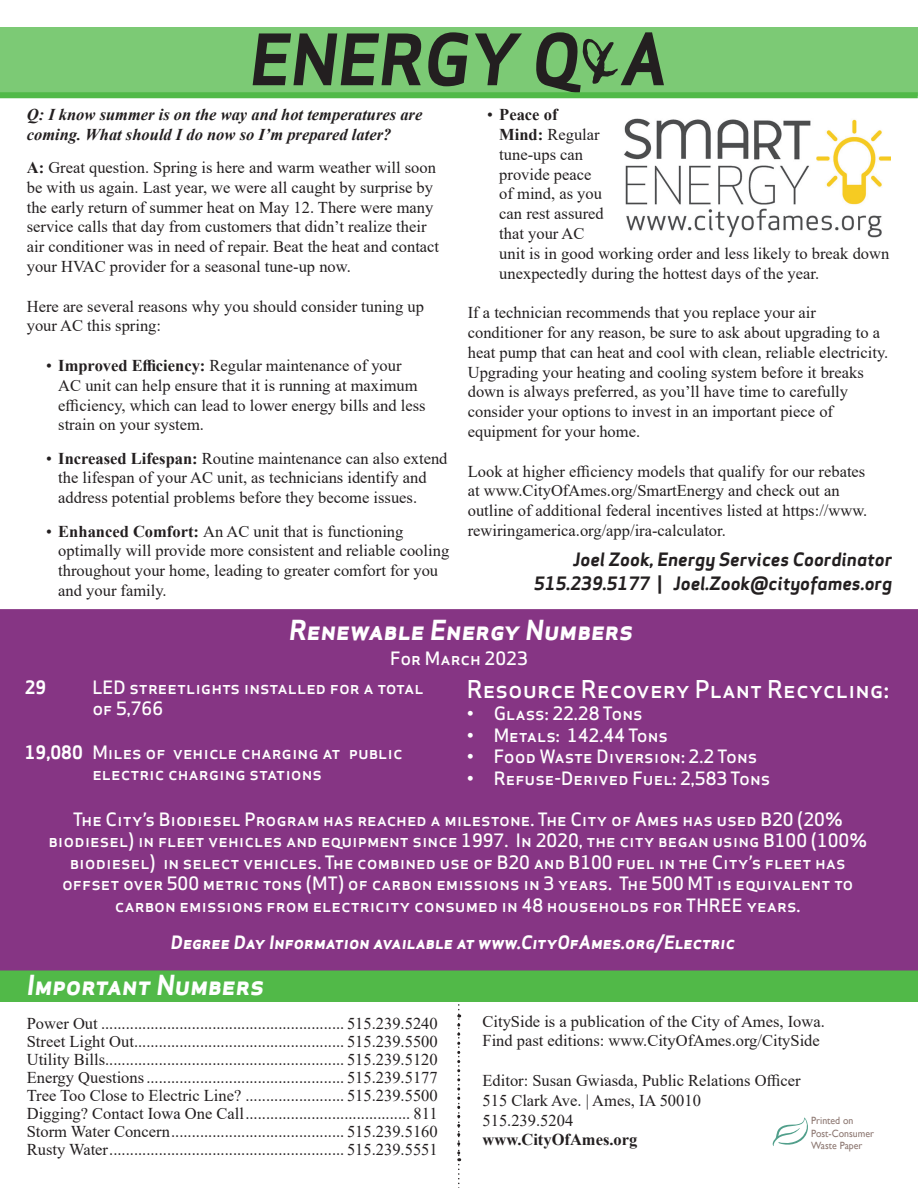
<style>
.page{position:relative;width:918px;height:1188px;background:#fff}
.page>*{position:absolute;margin:0;border:0;box-sizing:border-box;transform-origin:0 0}
.t1{font:italic 700 69px "Apex Sans";color:#231f20}
.t2{font:italic 700 27px "Apex Sans";color:#fff}
.t3{font:500 24px "Apex Sans";color:#fff}
.t4{font:500 18px/21.6px "Apex Sans";color:#fff}
.t5{font:italic 700 18px "Apex Sans";color:#231f20}
.t6{font:italic 700 18px "Apex Sans";color:#fff}
.t7{font:700 18px "Apex Sans";color:#fff}
.t8{font:16.5px/19.8px "Times New Roman";color:#231f20}
.t9{font:italic 700 16.5px/19.8px "Times New Roman";color:#231f20}
.t10{font:700 16.5px "Times New Roman";color:#231f20}
.t11{font:10.5px/12.6px "Gill Sans";color:#8d7872;scale:.94 1}
.s1{font-family:"Mistral";font-weight:400;font-style:normal}
.s2{font-weight:700}
.s3{font-style:normal}
</style>
<div class="page">
<img style="left:624px;top:118px;width:267px;height:120px">
<div style="left:0;top:27px;width:918px;height:68px;background:#7cca75"></div>
<div style="left:0;top:92px;width:918px;height:6px;background:#51b948"></div>
<svg style="left:772px;top:1118px;width:36px;height:28px"></svg>
<div style="left:0;top:970px;width:918px;height:32px;background:#51b948"></div>
<svg style="left:457px;top:1004px;width:3px;height:184px"></svg>
<div style="left:0;top:609px;width:918px;height:361px;background:#863584"></div>
<p class="t1" style="left:250px;top:15px;width:419px">ENERGY Q<span class="s1">&amp;</span>A</p>
<p class="t9" style="left:27px;top:104px;width:397px">Q: I know summer is on the way and hot temperatures are coming. What should I do now so I’m prepared later?</p>
<p class="t8" style="left:27px;top:157px;width:414px"><span class="s2">A:</span> Great question. Spring is here and warm weather will soon be with us again. Last year, we were all caught by surprise by the early return of summer heat on May 12. There were many service calls that day from customers that didn’t realize their air conditioner was in need of repair. Beat the heat and contact your HVAC provider for a seasonal tune-up now.</p>
<p class="t8" style="left:27px;top:296px;width:399px">Here are several reasons why you should consider tuning up your AC this spring:</p>
<p class="t8" style="left:58px;top:355px;width:369px;text-indent:-12px">• <span class="s2">Improved Efficiency:</span> Regular maintenance of your AC unit can help ensure that it is running at maximum efficiency, which can lead to lower energy bills and less strain on your system.</p>
<p class="t8" style="left:58px;top:448px;width:391px;text-indent:-12px">• <span class="s2">Increased Lifespan:</span> Routine maintenance can also extend the lifespan of your AC unit, as technicians identify and address potential problems before they become issues.</p>
<p class="t8" style="left:58px;top:521px;width:392px;text-indent:-12px">• <span class="s2">Enhanced Comfort:</span> An AC unit that is functioning optimally will provide more consistent and reliable cooling throughout your home, leading to greater comfort for you and your family.</p>
<p class="t8" style="left:499px;top:104px;width:392px;text-indent:-12px">• <span class="s2">Peace of<br>Mind:</span> Regular<br>tune-ups can<br>provide peace<br>of mind, as you<br>can rest assured<br>that your AC<br>unit is in good working order and less likely to break down unexpectedly during the hottest days of the year.</p>
<p class="t8" style="left:468px;top:302px;width:422px">If a technician recommends that you replace your air conditioner for any reason, be sure to ask about upgrading to a heat pump that can heat and cool with clean, reliable electricity.<br>Upgrading your heating and cooling system before it breaks down is always preferred, as you’ll have time to carefully consider your options to invest in an important piece of equipment for your home.</p>
<p class="t8" style="left:468px;top:461px;width:401px">Look at higher efficiency models that qualify for our rebates at www.CityOfAmes.org/SmartEnergy and check out an outline of additional federal incentives listed at https://www. rewiringamerica.org/app/ira-calculator.</p>
<p class="t5" style="left:573px;top:548px;width:321px">Joel Zook, Energy Services Coordinator</p>
<p class="t5" style="left:534px;top:572px;width:360px">515.239.5177 <span class="s3">|</span> Joel.Zook@cityofames.org</p>
<p class="t2" style="left:289px;top:613px;width:346px">Renewable Energy Numbers</p>
<p class="t4" style="left:390px;top:645px;width:139px">For March 2023</p>
<p class="t7" style="left:25px;top:676px;width:23px">29</p>
<p class="t4" style="left:92px;top:674px;width:333px">LED streetlights installed for a total of 5,766</p>
<p class="t4" style="left:25px;top:739px;width:379px"><span class="s2">19,080</span> Miles of vehicle charging at public</p>
<p class="t4" style="left:92px;top:761px;width:231px">electric charging stations</p>
<p class="t3" style="left:467px;top:668px;width:424px">Resource Recovery Plant Recycling:</p>
<p class="t4" style="left:467px;top:700px;width:177px">• Glass: 22.28 Tons</p>
<p class="t4" style="left:467px;top:722px;width:203px">• Metals: 142.44 Tons</p>
<p class="t4" style="left:467px;top:744px;width:292px">• Food Waste Diversion: 2.2 Tons</p>
<p class="t4" style="left:467px;top:765px;width:305px">• Refuse-Derived Fuel: 2,583 Tons</p>
<p class="t4" style="left:48px;top:806px;width:820px;text-align:center">The City’s Biodiesel Program has reached a milestone. The City of Ames has used B20 (20% biodiesel) in fleet vehicles and equipment since 1997. In 2020, the city began using B100 (100% biodiesel) in select vehicles. The combined use of B20 and B100 fuel in the City’s fleet has offset over 500 metric tons (MT) of carbon emissions in 3 years. The 500 MT is equivalent to carbon emissions from electricity consumed in 48 households for THREE years.</p>
<p class="t6" style="left:171px;top:930px;width:566px">Degree Day Information available at www.CityOfAmes.org/Electric</p>
<p class="t2" style="left:27px;top:968px;width:239px">Important Numbers</p>
<p class="t8" style="left:27px;top:1013px;width:412px">Power Out ........................................................... 515.239.5240</p>
<p class="t8" style="left:27px;top:1031px;width:412px">Street Light Out................................................... 515.239.5500</p>
<p class="t8" style="left:27px;top:1049px;width:412px">Utility Bills.......................................................... 515.239.5120</p>
<p class="t8" style="left:27px;top:1067px;width:412px">Energy Questions................................................ 515.239.5177</p>
<p class="t8" style="left:27px;top:1085px;width:412px">Tree Too Close to Electric Line? ........................ 515.239.5500</p>
<p class="t8" style="left:27px;top:1103px;width:413px">Digging? Contact Iowa One Call........................................ 811</p>
<p class="t8" style="left:27px;top:1121px;width:412px">Storm Water Concern.......................................... 515.239.5160</p>
<p class="t8" style="left:27px;top:1139px;width:412px">Rusty Water......................................................... 515.239.5551</p>
<p class="t8" style="left:483px;top:1011px;width:344px">CitySide is a publication of the City of Ames, Iowa.</p>
<p class="t8" style="left:483px;top:1031px;width:339px">Find past editions: www.CityOfAmes.org/CitySide</p>
<p class="t8" style="left:483px;top:1070px;width:320px">Editor: Susan Gwiasda, Public Relations Officer</p>
<p class="t8" style="left:483px;top:1090px;width:220px">515 Clark Ave. | Ames, IA 50010</p>
<p class="t8" style="left:483px;top:1110px;width:92px">515.239.5204</p>
<p class="t10" style="left:483px;top:1128px;width:156px">www.CityOfAmes.org</p>
<p class="t11" style="left:811px;top:1114px;width:68px">Printed on<br>Post-Consumer<br>Waste Paper</p>
</div>
